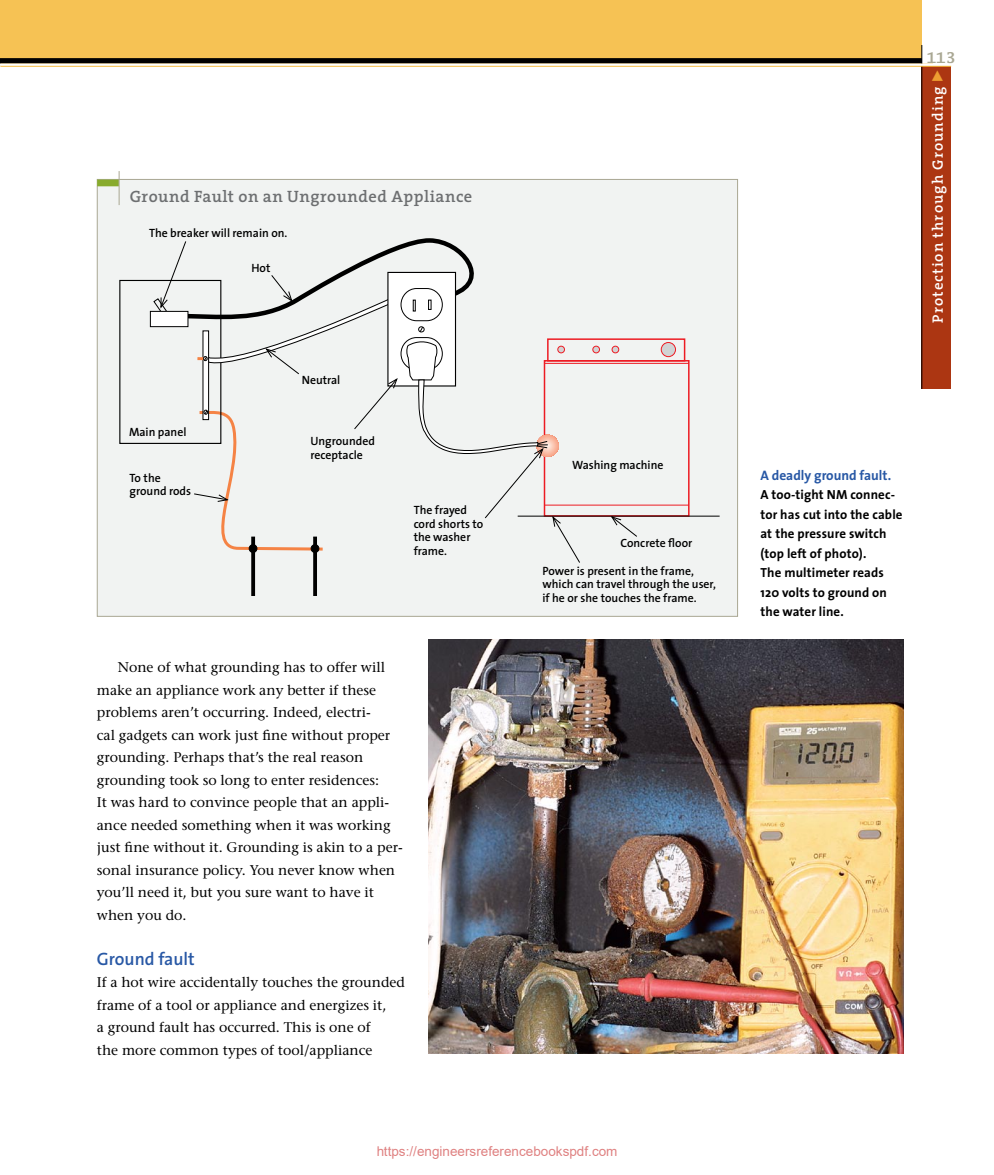
<style>
.page{position:relative;width:994px;height:1175px;background:#fff}
.page>*{position:absolute;margin:0;border:0;box-sizing:border-box;transform-origin:0 0}
.t1{font:600 18px "The Sans";color:#2858a5}
.t2{font:600 16.5px "The Serif";letter-spacing:.03em;color:#6d6f71}
.t3{font:600 15px "The Serif";letter-spacing:.07em;color:#fff}
.t4{font:700 14.85px "Lucida Typewriter";color:#a9a793;scale:.95 1}
.t5{font:14.1px/22.5px "Stone Serif";color:#000}
.t6{font:700 13.8px "The Sans";color:#2858a5}
.t7{font:13.5px "Arial";color:rgb(191 0 0/.5)}
.t8{font:700 13.2px/19.5px "The Sans";letter-spacing:.01em;color:#000}
.t9{font:600 12px/13.5px "The Sans";color:#000}
</style>
<div class="page">
<div style="left:0;top:0;width:921px;height:65px;background:#f6c254"></div>
<div style="left:921px;top:65px;width:29px;height:324px;background:#ac3612"></div>
<div style="left:0;top:58px;width:921px;height:6px;background:#000"></div>
<hr style="left:921px;top:45px;width:1px;height:344px;background:#000">
<hr style="left:0;top:65px;width:950px;height:2px;background:#f5bb3e">
<hr style="left:0;top:64px;width:993px;height:2px;background:#fff">
<div style="left:97px;top:179px;width:640px;height:438px;background:#f1f3f2;border:1px solid #a9a793"></div>
<div style="left:97px;top:180px;width:22px;height:6px;background:#88ab2d"></div>
<hr style="left:119px;top:171px;width:1px;height:34px;background:#a9a793">
<div style="left:543px;top:360px;width:146px;height:156px;border:2px solid #ed1b23"></div>
<div style="left:547px;top:338px;width:138px;height:23px;border:2px solid #ed1b23"></div>
<hr style="left:544px;top:505px;width:144px;height:1px;background:#ed1b23">
<div style="left:661px;top:342px;width:14px;height:15px;background:#d1d3d4;border-radius:50%"></div>
<div style="left:660px;top:342px;width:15px;height:15px;border:1px solid #ed1b23;border-radius:50%"></div>
<div style="left:611px;top:346px;width:7px;height:7px;background:#d1d3d4;border-radius:50%"></div>
<div style="left:611px;top:346px;width:8px;height:7px;border:1px solid #ed1b23;border-radius:50%"></div>
<div style="left:592px;top:346px;width:7px;height:7px;background:#d1d3d4;border-radius:50%"></div>
<div style="left:592px;top:346px;width:7px;height:7px;border:1px solid #ed1b23;border-radius:50%"></div>
<hr style="left:544px;top:363px;width:144px;height:1px;background:#ed1b23">
<hr style="left:517px;top:516px;width:202px;height:1px;background:#000">
<div style="left:150px;top:311px;width:38px;height:16px;background:#fff"></div>
<div style="left:150px;top:311px;width:38px;height:16px;border:1px solid #000"></div>
<svg style="left:610px;top:515px;width:27px;height:22px"></svg>
<svg style="left:153px;top:238px;width:427px;height:358px"></svg>
<img style="left:428px;top:639px;width:475px;height:414px">
<p class="t2" style="left:130px;top:182px;width:344px">Ground Fault on an Ungrounded Appliance</p>
<p class="t9" style="left:149px;top:226px;width:140px">The breaker will remain on.</p>
<p class="t9" style="left:251px;top:261px;width:20px">Hot</p>
<p class="t9" style="left:129px;top:425px;width:59px">Main panel</p>
<p class="t9" style="left:129px;top:470px;width:63px">To the ground rods</p>
<p class="t9" style="left:301px;top:373px;width:40px">Neutral</p>
<p class="t9" style="left:310px;top:434px;width:66px">Ungrounded receptacle</p>
<p class="t9" style="left:413px;top:503px;width:71px">The frayed cord shorts to the washer frame.</p>
<p class="t5" style="left:97px;top:656px;width:307px;text-indent:21px">None of what grounding has to offer will make an appliance work any better if these problems aren’t occurring. Indeed, electri-<br>cal gadgets can work just fine without proper grounding. Perhaps that’s the real reason grounding took so long to enter residences:<br>It was hard to convince people that an appli&shy;ance needed something when it was working just fine without it. Grounding is akin to a per&shy;sonal insurance policy. You never know when you’ll need it, but you sure want to have it when you do.</p>
<p class="t1" style="left:97px;top:943px;width:99px">Ground fault</p>
<p class="t5" style="left:97px;top:971px;width:309px">If a hot wire accidentally touches the grounded frame of a tool or appliance and energizes it,<br>a ground fault has occurred. This is one of<br>the more common types of tool/appliance</p>
<p class="t9" style="left:572px;top:458px;width:93px">Washing machine</p>
<p class="t9" style="left:620px;top:535px;width:73px">Concrete floor</p>
<p class="t9" style="left:542px;top:563px;width:175px">Power is present in the frame, which can travel through the user, if he or she touches the frame.</p>
<p class="t7" style="left:376px;top:1141px;width:242px">https://engineersreferencebookspdf.com</p>
<p class="t4" style="left:926px;top:49px;width:32px">113</p>
<p class="t3" style="left:924px;top:323px;width:238px;rotate:-90deg">Protection through Grounding</p>
<p class="t6" style="left:760px;top:463px;width:132px">A deadly ground fault.</p>
<p class="t8" style="left:760px;top:484px;width:143px">A too-tight NM connec&shy;tor has cut into the cable at the pressure switch (top left of photo).<br>The multimeter reads<br>120 volts to ground on the water line.</p>
</div>
